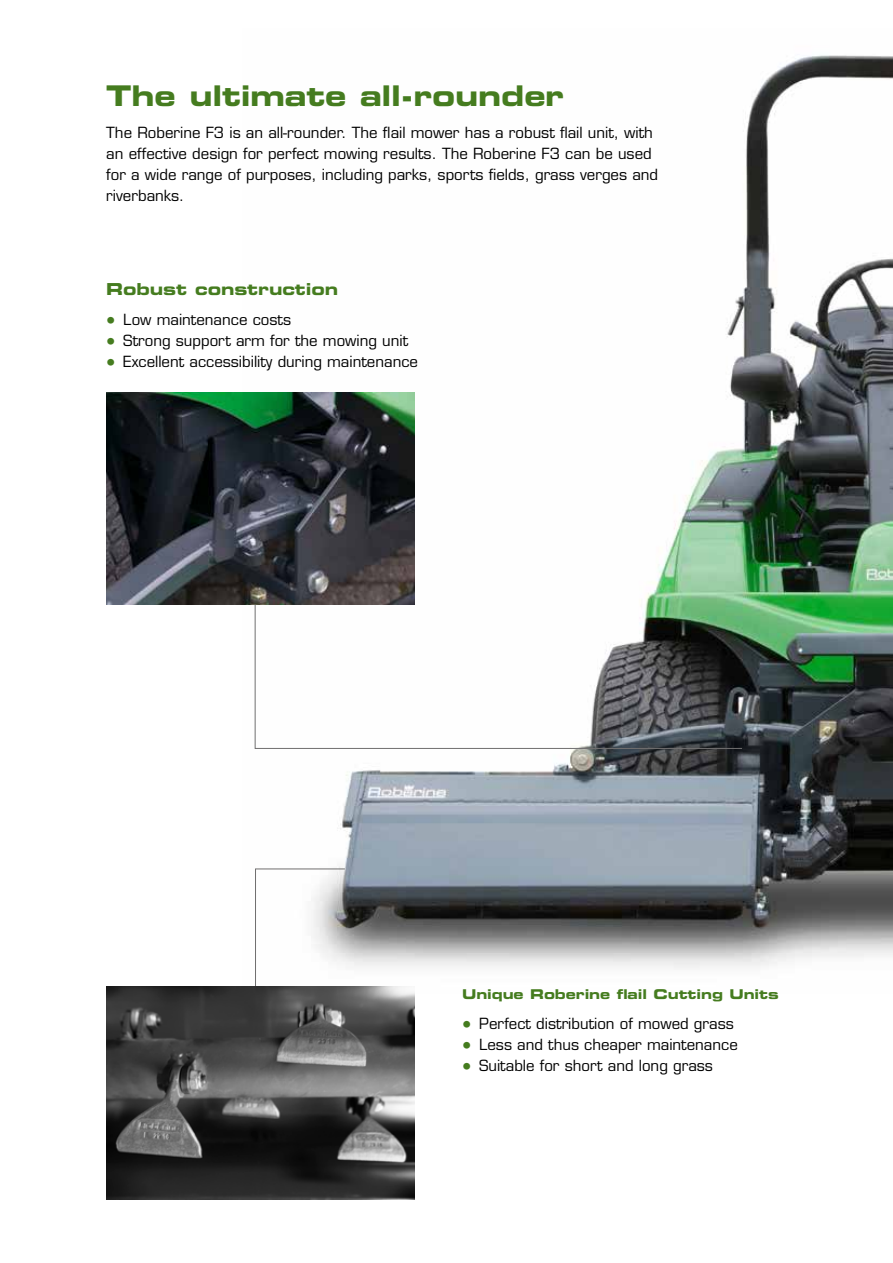
<style>
.page{position:relative;width:893px;height:1263px;background:#fff}
.page>*{position:absolute;margin:0;border:0;box-sizing:border-box;transform-origin:0 0}
.t1{font:28.5px "Eurostile LT Std Bold Ex 2";letter-spacing:-.005em;color:#457c1f}
.t2{font:16.5px "Eurostile LT Std Bold Ex 2";letter-spacing:-.005em;color:#457c1f}
.t3{font:15px/21px "Eurostile LT Std";color:#000}
.t4{font:13.5px "Eurostile LT Std Bold Ex 2";letter-spacing:-.005em;color:#457c1f}
.s1{font-size:18px;color:#457c1f}
</style>
<div class="page">
<img style="left:339px;top:55px;width:554px;height:914px">
<svg style="left:255px;top:868px;width:91px;height:118px"></svg>
<svg style="left:254px;top:604px;width:489px;height:145px"></svg>
<img style="left:106px;top:392px;width:309px;height:213px">
<img style="left:106px;top:986px;width:309px;height:213px">
<h1 class="t1" style="left:106px;top:76px;width:459px">The ultimate all-rounder</h1>
<p class="t3" style="left:106px;top:122px;width:553px">The Roberine F3 is an all-rounder. The flail mower has a robust flail unit, with an effective design for perfect mowing results. The Roberine F3 can be used for a wide range of purposes, including parks, sports fields, grass verges and riverbanks.</p>
<p class="t2" style="left:106px;top:277px;width:233px">Robust construction</p>
<p class="t3" style="left:106px;top:309px;width:186px"><span class="s1">•</span> Low maintenance costs</p>
<p class="t3" style="left:106px;top:330px;width:303px"><span class="s1">•</span> Strong support arm for the mowing unit</p>
<p class="t3" style="left:106px;top:351px;width:313px"><span class="s1">•</span> Excellent accessibility during maintenance</p>
<p class="t4" style="left:462px;top:984px;width:318px">Unique Roberine flail Cutting Units</p>
<p class="t3" style="left:462px;top:1013px;width:273px"><span class="s1">•</span> Perfect distribution of mowed grass</p>
<p class="t3" style="left:462px;top:1034px;width:277px"><span class="s1">•</span> Less and thus cheaper maintenance</p>
<p class="t3" style="left:462px;top:1055px;width:252px"><span class="s1">•</span> Suitable for short and long grass</p>
</div>
